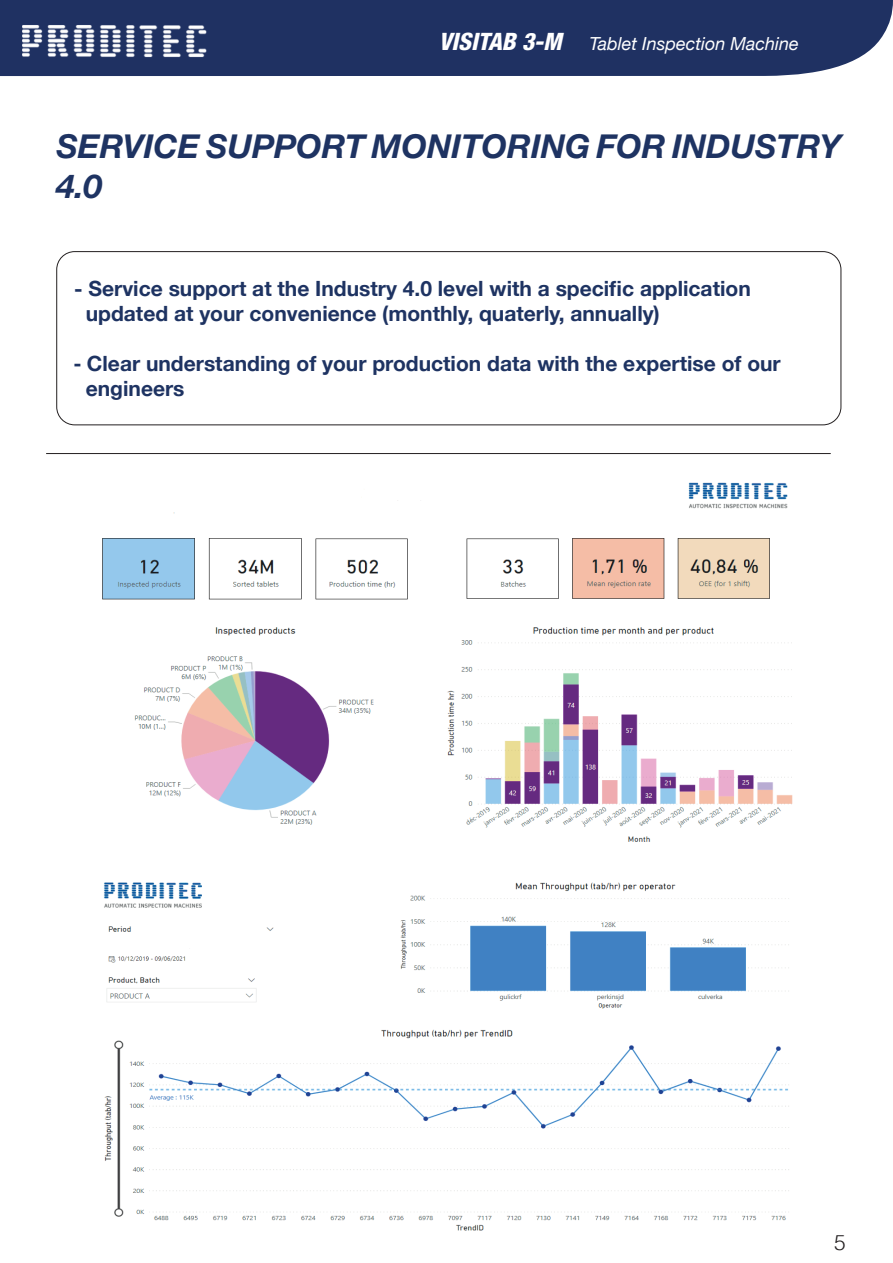
<style>
.page{position:relative;width:893px;height:1263px;background:#fff}
.page>*{position:absolute;margin:0;border:0;box-sizing:border-box;transform-origin:0 0}
.t1{font:italic 700 33px/39.6px "Helvetica Neue LT Std";color:#1e3362}
.t2{font:700 21px/25.2px "Helvetica Neue";color:#1e3362}
.t3{font:300 21px "Helvetica";color:#231f20}
.t4{font:italic 18px "Helvetica Neue";color:#fff}
.s1{font-family:"Helvetica Neue LT Std";font-weight:800;font-stretch:condensed;font-size:24px}
.s2{font-family:"Helvetica"}
</style>
<div class="page">
<hr style="left:46px;top:453px;width:785px;height:1px;background:#231f20">
<img style="left:102px;top:482px;width:691px;height:360px">
<div style="left:56px;top:251px;width:785px;height:174px;border:1px solid #231f20;border-radius:18px"></div>
<img style="left:104px;top:882px;width:685px;height:349px">
<div style="left:347px;top:0;width:546px;height:76px;background:#1f3162"></div>
<img style="left:0;top:0;width:347px;height:76px">
<p class="t4" style="left:439px;top:31px;width:362px"><span class="s1">VISITAB 3-M</span> Tablet Inspection Machine</p>
<h1 class="t1" style="left:56px;top:126px;width:786px">SERVICE SUPPORT MONITORING FOR INDUSTRY<br>4.0</h1>
<p class="t2" style="left:86px;top:276px;width:666px;text-indent:-12px">- Service support at the Industry 4.0 level with a specific application updated at your convenience (monthly, quaterly, annually)</p>
<p class="t2" style="left:86px;top:352px;width:696px;text-indent:-12px"><span class="s2">-</span> Clear understanding of your production data with the expertise of our engineers</p>
<p class="t3" style="left:834px;top:1225px;width:13px">5</p>
</div>
